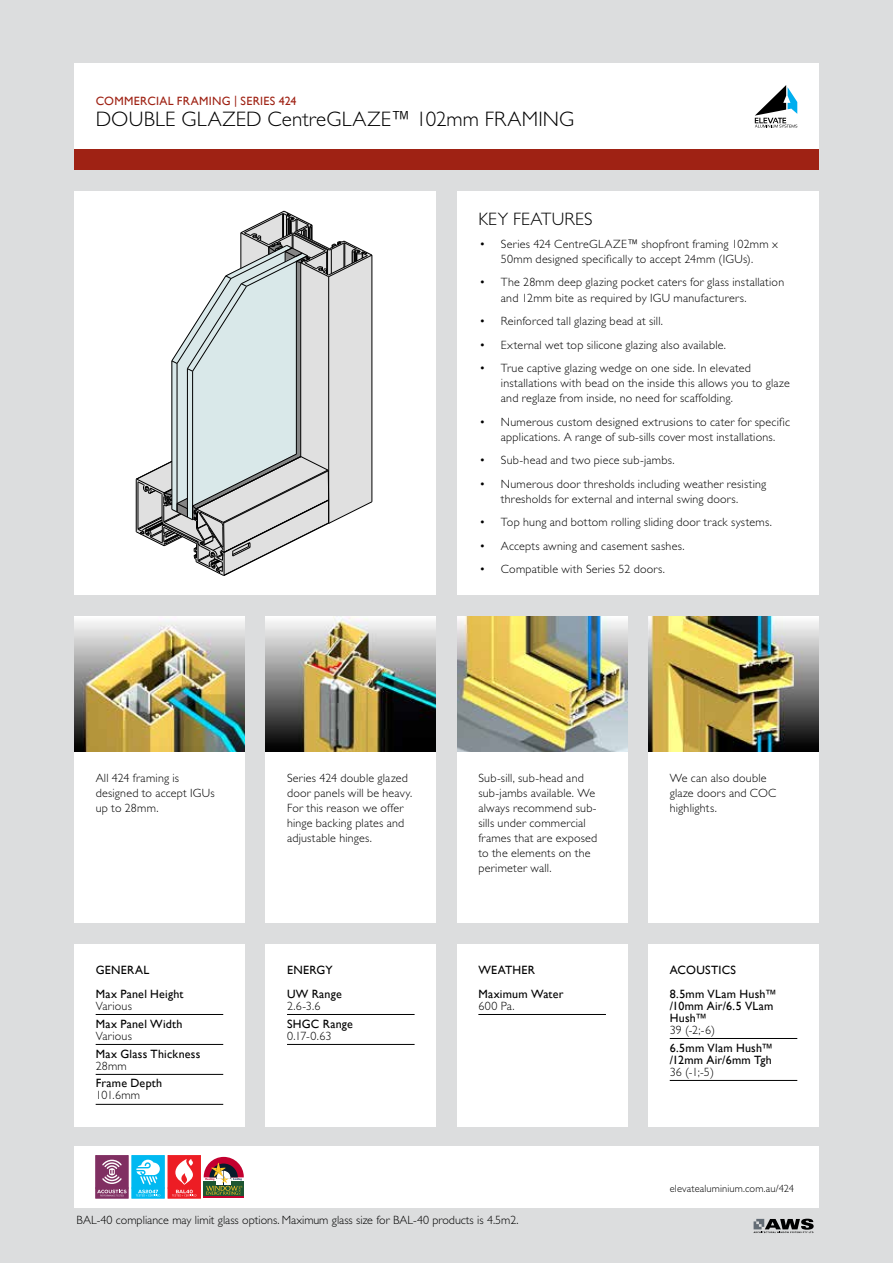
<style>
.page{position:relative;width:893px;height:1263px;background:#dcddde}
.page>*{position:absolute;margin:0;border:0;box-sizing:border-box;transform-origin:0 0}
.t1{font:300 21px "Gill Sans Std";letter-spacing:.01em;color:#000}
.t2{font:300 18px "Gill Sans Std";letter-spacing:.02em;color:#000}
.t3{font:300 12px/15px "Gill Sans Std";letter-spacing:.02em;color:#000}
.t4{font:12px/24px "Gill Sans";letter-spacing:.02em;color:#000}
.t5{font:300 12px "Gill Sans Std";color:#000}
.t6{font:12px "Gill Sans";letter-spacing:.025em;color:#9f2214}
.t7{font:300 10.5px "Gill Sans Std";letter-spacing:.01em;color:#000}
</style>
<div class="page">
<div style="left:74px;top:149px;width:745px;height:21px;background:#9f2214"></div>
<img style="left:266px;top:617px;width:170px;height:136px">
<div style="left:74px;top:191px;width:362px;height:404px;background:#fff"></div>
<hr style="left:372px;top:255px;width:1px;height:247px;background:#000">
<svg style="left:136px;top:211px;width:236px;height:365px"></svg>
<img style="left:74px;top:617px;width:170px;height:136px">
<img style="left:457px;top:617px;width:170px;height:136px">
<img style="left:648px;top:617px;width:171px;height:136px">
<div style="left:74px;top:1146px;width:745px;height:62px;background:#fff"></div>
<div style="left:266px;top:944px;width:170px;height:183px;background:#fff"></div>
<hr style="left:287px;top:1014px;width:128px;height:1px;background:#000">
<hr style="left:287px;top:1044px;width:128px;height:1px;background:#000">
<div style="left:457px;top:944px;width:170px;height:183px;background:#fff"></div>
<hr style="left:478px;top:1014px;width:128px;height:1px;background:#000">
<div style="left:168px;top:1188px;width:33px;height:10px;background:#ed1d24;border:1px solid #ed1d24"></div>
<div style="left:168px;top:1155px;width:33px;height:33px;background:#ed1d24;border:1px solid #ed1d24"></div>
<svg style="left:172px;top:1159px;width:24px;height:37px"></svg>
<div style="left:132px;top:1188px;width:32px;height:10px;background:#00b9f1;border:1px solid #00b9f1"></div>
<div style="left:132px;top:1155px;width:32px;height:33px;background:#00b9f1;border:1px solid #00b9f1"></div>
<svg style="left:136px;top:1160px;width:24px;height:36px"></svg>
<div style="left:648px;top:944px;width:171px;height:183px;background:#fff"></div>
<hr style="left:670px;top:1038px;width:127px;height:1px;background:#000">
<hr style="left:670px;top:1080px;width:127px;height:1px;background:#000">
<svg style="left:96px;top:1188px;width:32px;height:10px"></svg>
<svg style="left:97px;top:1190px;width:30px;height:6px"></svg>
<div style="left:96px;top:1155px;width:32px;height:33px;background:#802f62;border:1px solid #802f62"></div>
<svg style="left:102px;top:1160px;width:20px;height:24px"></svg>
<div style="left:457px;top:191px;width:362px;height:404px;background:#fff"></div>
<div style="left:74px;top:753px;width:170px;height:170px;background:#fff"></div>
<div style="left:266px;top:753px;width:170px;height:170px;background:#fff"></div>
<div style="left:457px;top:753px;width:170px;height:170px;background:#fff"></div>
<div style="left:648px;top:753px;width:171px;height:170px;background:#fff"></div>
<div style="left:74px;top:64px;width:745px;height:85px;background:#fff"></div>
<div style="left:74px;top:944px;width:170px;height:183px;background:#fff"></div>
<hr style="left:96px;top:1014px;width:127px;height:1px;background:#000">
<hr style="left:96px;top:1044px;width:127px;height:1px;background:#000">
<hr style="left:96px;top:1074px;width:127px;height:1px;background:#000">
<hr style="left:96px;top:1104px;width:127px;height:1px;background:#000">
<hr style="left:204px;top:1196px;width:40px;height:2px;background:#c3002f">
<svg style="left:204px;top:1157px;width:40px;height:39px"></svg>
<svg style="left:753px;top:1219px;width:61px;height:14px"></svg>
<svg style="left:755px;top:85px;width:42px;height:43px"></svg>
<p class="t6" style="left:96px;top:94px;width:202px">COMMERCIAL FRAMING | SERIES 424</p>
<h1 class="t1" style="left:96px;top:108px;width:480px">DOUBLE GLAZED CentreGLAZE™ 102mm FRAMING</h1>
<h2 class="t2" style="left:478px;top:209px;width:116px">KEY FEATURES</h2>
<p class="t3" style="left:479px;top:237px;width:300px;text-align:center">• Series 424 CentreGLAZE™ shopfront framing 102mm x<br>50mm designed specifically to accept 24mm (IGUs).</p>
<p class="t3" style="left:501px;top:275px;width:285px;text-indent:-22px">• The 28mm deep glazing pocket caters for glass installation and 12mm bite as required by IGU manufacturers.</p>
<p class="t3" style="left:479px;top:314px;width:185px">• Reinforced tall glazing bead at sill.</p>
<p class="t3" style="left:479px;top:337px;width:248px">• External wet top silicone glazing also available.</p>
<p class="t3" style="left:501px;top:361px;width:290px;text-indent:-22px">• True captive glazing wedge on one side. In elevated installations with bead on the inside this allows you to glaze and reglaze from inside, no need for scaffolding.</p>
<p class="t3" style="left:479px;top:414px;width:312px;text-align:center">• Numerous custom designed extrusions to cater for specific applications. A range of sub-sills cover most installations.</p>
<p class="t3" style="left:479px;top:453px;width:197px">• Sub-head and two piece sub-jambs.</p>
<p class="t3" style="left:479px;top:476px;width:288px;text-align:center">• Numerous door thresholds including weather resisting thresholds for external and internal swing doors.</p>
<p class="t3" style="left:479px;top:515px;width:294px">• Top hung and bottom rolling sliding door track systems.</p>
<p class="t3" style="left:479px;top:538px;width:207px">• Accepts awning and casement sashes.</p>
<p class="t3" style="left:479px;top:562px;width:187px">• Compatible with Series 52 doors.</p>
<p class="t3" style="left:96px;top:771px;width:121px">All 424 framing is designed to accept IGUs up to 28mm.</p>
<p class="t3" style="left:287px;top:771px;width:127px">Series 424 double glazed door panels will be heavy.<br>For this reason we offer hinge backing plates and adjustable hinges.</p>
<p class="t3" style="left:478px;top:771px;width:121px">Sub-sill, sub-head and sub-jambs available. We always recommend sub&shy;sills under commercial frames that are exposed to the elements on the perimeter wall.</p>
<p class="t3" style="left:670px;top:771px;width:108px">We can also double glaze doors and COC highlights.</p>
<p class="t4" style="left:96px;top:958px;width:89px">GENERAL<br>Max Panel Height</p>
<p class="t3" style="left:96px;top:998px;width:38px">Various</p>
<p class="t4" style="left:96px;top:1012px;width:88px">Max Panel Width</p>
<p class="t3" style="left:96px;top:1028px;width:38px">Various</p>
<p class="t4" style="left:96px;top:1042px;width:106px">Max Glass Thickness</p>
<p class="t3" style="left:96px;top:1058px;width:33px">28mm</p>
<p class="t4" style="left:96px;top:1072px;width:68px">Frame Depth</p>
<p class="t3" style="left:96px;top:1088px;width:46px">101.6mm</p>
<p class="t4" style="left:287px;top:958px;width:56px">ENERGY<br>UW Range</p>
<p class="t3" style="left:287px;top:998px;width:35px">2.6-3.6</p>
<p class="t4" style="left:287px;top:1012px;width:67px">SHGC Range</p>
<p class="t3" style="left:287px;top:1028px;width:46px">0.17-0.63</p>
<p class="t4" style="left:478px;top:958px;width:87px">WEATHER<br>Maximum Water</p>
<p class="t3" style="left:478px;top:998px;width:38px">600 Pa.</p>
<p class="t5" style="left:77px;top:1213px;width:443px">BAL-40 compliance may limit glass options. Maximum glass size for BAL-40 products is 4.5m2.</p>
<p class="t4" style="left:670px;top:958px;width:108px">ACOUSTICS<br>8.5mm VLam Hush™</p>
<p class="t4" style="left:670px;top:1000px;width:105px;line-height:12px">/10mm Air/6.5 VLam<br>Hush™</p>
<p class="t3" style="left:670px;top:1022px;width:47px">39 (-2;-6)</p>
<p class="t4" style="left:670px;top:1042px;width:105px;line-height:12px">6.5mm Vlam Hush™ /12mm Air/6mm Tgh</p>
<p class="t3" style="left:670px;top:1064px;width:46px">36 (-1;-5)</p>
<p class="t7" style="left:670px;top:1183px;width:126px">elevatealuminium.com.au/424</p>
</div>
